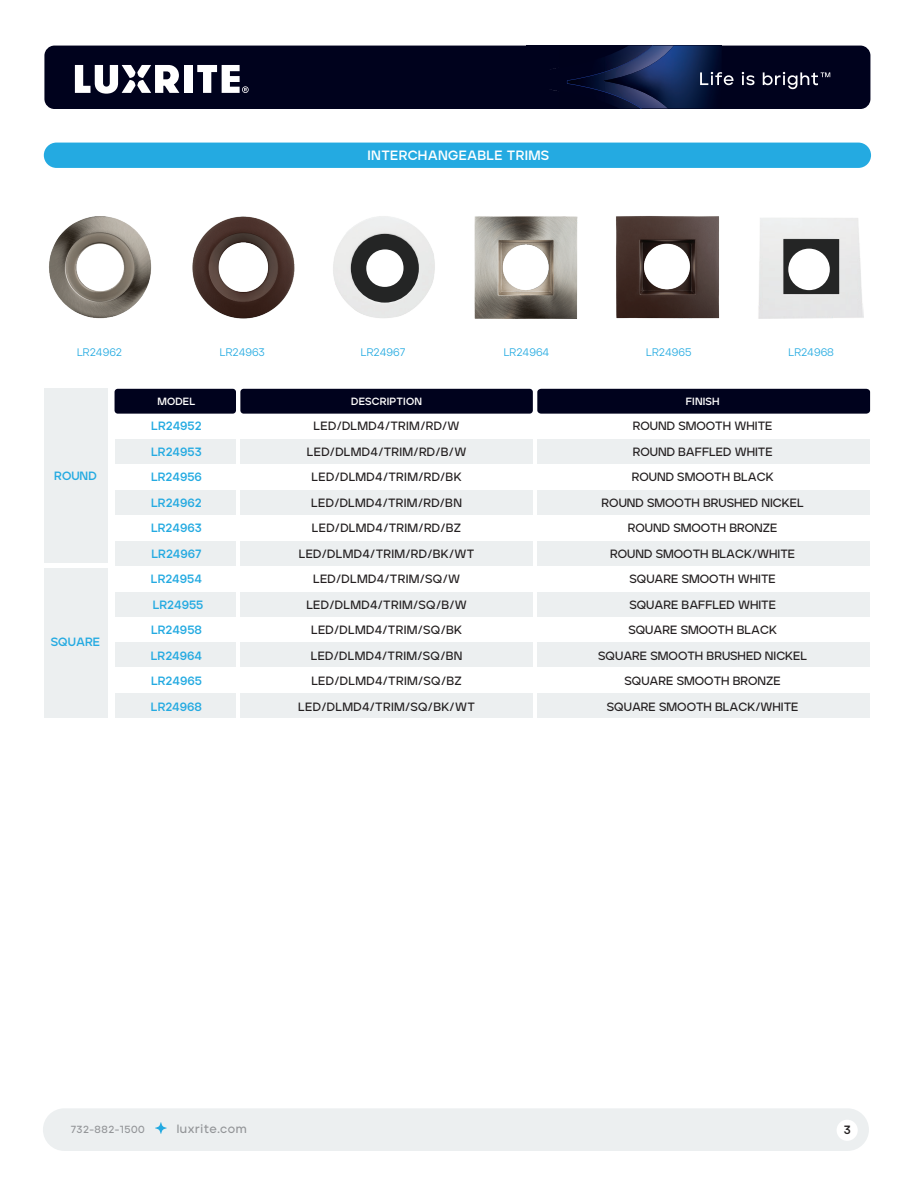
<style>
.page{position:relative;width:918px;height:1188px;background:#fff}
.page>*{position:absolute;margin:0;border:0;box-sizing:border-box;transform-origin:0 0}
.t1{font:700 13.5px "Jeko";letter-spacing:.02em;color:#fff}
.t2{font:12px/25.5px "Jeko Variable";letter-spacing:.025em;color:#231f20;text-align:center}
.t3{font:12px/25.5px "Jeko Variable";color:#231f20;text-align:center}
.t4{font:12px/25.5px "Jeko Variable";color:#24aae1}
.t5{font:12px "Jeko Variable";letter-spacing:.05em;color:#939598}
.t6{font:10.95px "Jeko Variable";color:#24aae1}
.t7{font:10.5px "Jeko Variable";letter-spacing:.015em;color:#fff}
.t8{font:10.35px "Jeko Variable";letter-spacing:.05em;color:#939598}
</style>
<div class="page">
<div style="left:44px;top:389px;width:64px;height:174px;background:#eceff0"></div>
<div style="left:44px;top:568px;width:64px;height:150px;background:#eceff0"></div>
<div style="left:115px;top:439px;width:121px;height:25px;background:#eceff0"></div>
<div style="left:115px;top:389px;width:121px;height:25px;background:#00021d;border-radius:3px"></div>
<div style="left:240px;top:439px;width:293px;height:25px;background:#eceff0"></div>
<div style="left:240px;top:389px;width:293px;height:25px;background:#00021d;border-radius:3px"></div>
<div style="left:537px;top:439px;width:333px;height:25px;background:#eceff0"></div>
<div style="left:115px;top:490px;width:121px;height:25px;background:#eceff0"></div>
<div style="left:240px;top:490px;width:293px;height:25px;background:#eceff0"></div>
<div style="left:537px;top:490px;width:333px;height:25px;background:#eceff0"></div>
<div style="left:115px;top:541px;width:121px;height:25px;background:#eceff0"></div>
<div style="left:240px;top:541px;width:293px;height:25px;background:#eceff0"></div>
<div style="left:537px;top:541px;width:333px;height:25px;background:#eceff0"></div>
<div style="left:115px;top:592px;width:121px;height:25px;background:#eceff0"></div>
<div style="left:240px;top:592px;width:293px;height:25px;background:#eceff0"></div>
<div style="left:537px;top:592px;width:333px;height:25px;background:#eceff0"></div>
<div style="left:115px;top:642px;width:121px;height:25px;background:#eceff0"></div>
<div style="left:240px;top:642px;width:293px;height:25px;background:#eceff0"></div>
<div style="left:537px;top:642px;width:333px;height:25px;background:#eceff0"></div>
<div style="left:115px;top:693px;width:121px;height:25px;background:#eceff0"></div>
<div style="left:240px;top:693px;width:293px;height:25px;background:#eceff0"></div>
<div style="left:537px;top:693px;width:333px;height:25px;background:#eceff0"></div>
<div style="left:537px;top:389px;width:333px;height:25px;background:#00021d"></div>
<img style="left:758px;top:218px;width:106px;height:101px">
<svg style="left:783px;top:239px;width:56px;height:55px"></svg>
<img style="left:616px;top:216px;width:104px;height:103px">
<img style="left:474px;top:216px;width:104px;height:103px">
<img style="left:192px;top:216px;width:103px;height:103px">
<img style="left:49px;top:216px;width:103px;height:103px">
<img style="left:333px;top:216px;width:102px;height:102px">
<svg style="left:351px;top:234px;width:68px;height:69px"></svg>
<div style="left:44px;top:46px;width:826px;height:63px;background:#00021d;border-radius:10px"></div>
<svg style="left:75px;top:65px;width:104px;height:29px"></svg>
<div style="left:184px;top:65px;width:9px;height:28px;background:#fff"></div>
<svg style="left:197px;top:65px;width:52px;height:28px"></svg>
<svg style="left:567px;top:46px;width:167px;height:62px"></svg>
<svg style="left:742px;top:72px;width:13px;height:13px"></svg>
<svg style="left:763px;top:72px;width:67px;height:17px"></svg>
<div style="left:43px;top:1108px;width:826px;height:43px;background:#eceff0;border-radius:21px"></div>
<div style="left:837px;top:1120px;width:21px;height:21px;background:#fff;border-radius:50%"></div>
<svg style="left:155px;top:1122px;width:12px;height:12px"></svg>
<div style="left:44px;top:143px;width:827px;height:25px;background:#24aae1;border-radius:13px"></div>
<p class="t1" style="left:368px;top:147px;width:183px">INTERCHANGEABLE TRIMS</p>
<p class="t6" style="left:77px;top:345px;width:47px">LR24962</p>
<p class="t6" style="left:220px;top:345px;width:47px">LR24963</p>
<p class="t6" style="left:361px;top:345px;width:46px">LR24967</p>
<p class="t6" style="left:504px;top:345px;width:47px">LR24964</p>
<p class="t6" style="left:646px;top:345px;width:47px">LR24965</p>
<p class="t6" style="left:788px;top:345px;width:47px">LR24968</p>
<p class="t4" style="left:54px;top:463px;width:44px">ROUND</p>
<p class="t4" style="left:51px;top:628px;width:51px">SQUARE</p>
<p class="t7" style="left:157px;top:395px;width:39px">MODEL</p>
<p class="t4" style="left:151px;top:413px;width:54px">LR24952<br>LR24953<br>LR24956<br>LR24962<br>LR24963<br>LR24967<br>LR24954<br>LR24955<br>LR24958<br>LR24964<br>LR24965<br>LR24968</p>
<p class="t7" style="left:351px;top:395px;width:72px">DESCRIPTION</p>
<p class="t2" style="left:298px;top:413px;width:178px">LED/DLMD4/TRIM/RD/W<br>LED/DLMD4/TRIM/RD/B/W<br>LED/DLMD4/TRIM/RD/BK<br>LED/DLMD4/TRIM/RD/BN<br>LED/DLMD4/TRIM/RD/BZ<br>LED/DLMD4/TRIM/RD/BK/WT<br>LED/DLMD4/TRIM/SQ/W<br>LED/DLMD4/TRIM/SQ/B/W<br>LED/DLMD4/TRIM/SQ/BK<br>LED/DLMD4/TRIM/SQ/BN<br>LED/DLMD4/TRIM/SQ/BZ<br>LED/DLMD4/TRIM/SQ/BK/WT</p>
<p class="t7" style="left:686px;top:395px;width:35px">FINISH</p>
<p class="t3" style="left:598px;top:413px;width:210px">ROUND SMOOTH WHITE<br>ROUND BAFFLED WHITE<br>ROUND SMOOTH BLACK<br>ROUND SMOOTH BRUSHED NICKEL<br>ROUND SMOOTH BRONZE<br>ROUND SMOOTH BLACK/WHITE<br>SQUARE SMOOTH WHITE<br>SQUARE BAFFLED WHITE<br>SQUARE SMOOTH BLACK<br>SQUARE SMOOTH BRUSHED NICKEL<br>SQUARE SMOOTH BRONZE<br>SQUARE SMOOTH BLACK/WHITE</p>
<p class="t8" style="left:71px;top:1123px;width:75px">732-882-1500</p>
<p class="t5" style="left:177px;top:1121px;width:71px">luxrite.com</p>
<p class="t3" style="left:844px;top:1117px;width:8px">3</p>
</div>
